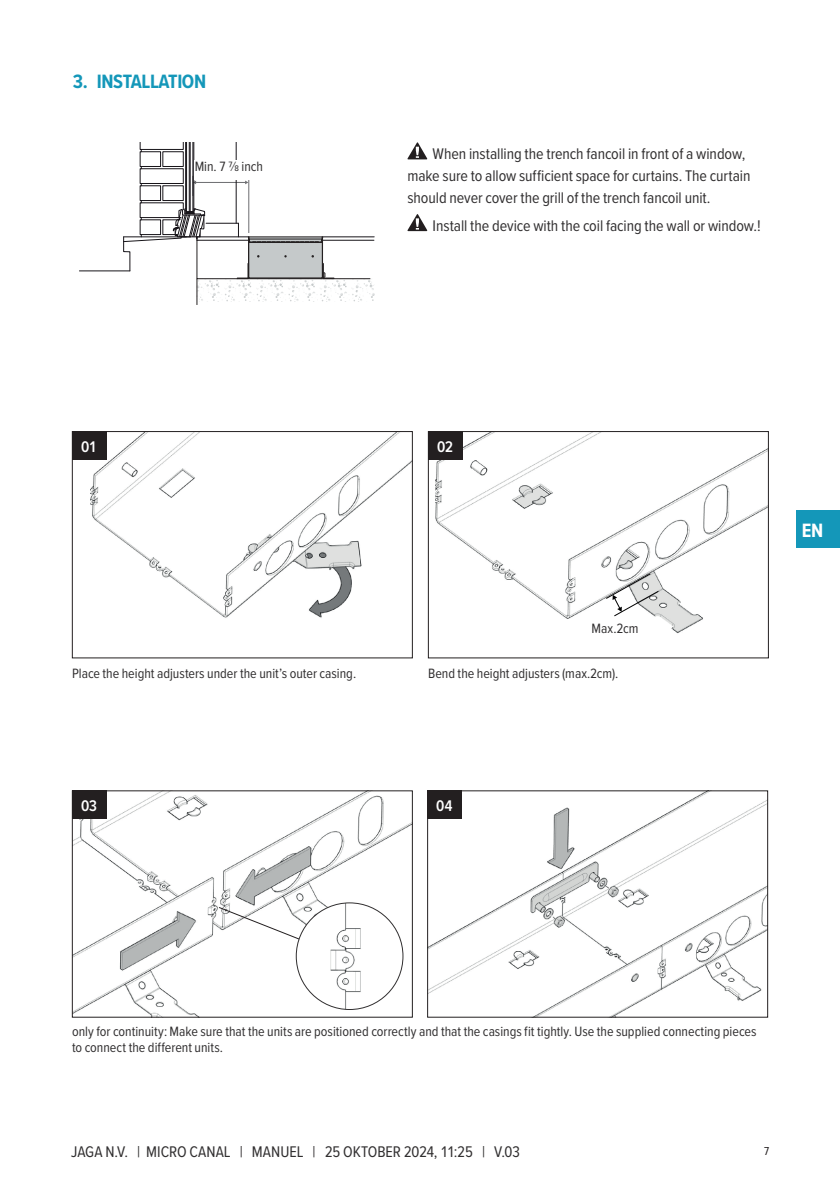
<style>
.page{position:relative;width:840px;height:1191px;background:#fff}
.page>*{position:absolute;margin:0;border:0;box-sizing:border-box;transform-origin:0 0}
.t1{font:700 20px "Proxima Nova Cond";letter-spacing:-.02em;color:#1497b9}
.t2{font:700 20px "Proxima Nova Cond";color:#fff}
.t3{font:16px/22px "Proxima Nova Cond";letter-spacing:-.005em;color:#312f30}
.t4{font:600 16px "Proxima Nova Cond";letter-spacing:-.025em;color:#fff}
.t5{font:15px "Proxima Nova";color:#6c6d70}
.t6{font:14px/16px "Proxima Nova Cond";color:#312f30}
.t7{font:12px "Proxima Nova Cond";color:#231f20}
</style>
<div class="page">
<div style="left:795px;top:510px;width:44px;height:38px;background:#1497b9"></div>
<svg style="left:407px;top:142px;width:20px;height:17px"></svg>
<svg style="left:407px;top:214px;width:20px;height:17px"></svg>
<svg style="left:370px;top:279px;width:4px;height:22px"></svg>
<hr style="left:322px;top:240px;width:52px;height:1px;background:#171419">
<hr style="left:322px;top:236px;width:52px;height:1px;background:#171419">
<hr style="left:79px;top:270px;width:51px;height:1px;background:#171419">
<hr style="left:236px;top:142px;width:1px;height:81px;background:#171419">
<div style="left:140px;top:168px;width:43px;height:16px;border:1px solid #171419"></div>
<svg style="left:140px;top:142px;width:43px;height:9px"></svg>
<div style="left:140px;top:151px;width:21px;height:16px;border:1px solid #171419"></div>
<div style="left:162px;top:151px;width:21px;height:16px;border:1px solid #171419"></div>
<hr style="left:185px;top:142px;width:1px;height:72px;background:#171419">
<hr style="left:186px;top:142px;width:1px;height:72px;background:#171419">
<hr style="left:189px;top:142px;width:1px;height:72px;background:#171419">
<hr style="left:190px;top:142px;width:1px;height:72px;background:#171419">
<hr style="left:192px;top:142px;width:1px;height:72px;background:#171419">
<hr style="left:193px;top:142px;width:1px;height:72px;background:#171419">
<svg style="left:123px;top:176px;width:247px;height:129px"></svg>
<img style="left:429px;top:792px;width:336px;height:223px">
<img style="left:74px;top:792px;width:336px;height:223px">
<img style="left:91px;top:433px;width:319px;height:185px">
<div style="left:72px;top:431px;width:340px;height:227px;border:1px solid #231f20"></div>
<img style="left:435px;top:433px;width:331px;height:201px">
<svg style="left:604px;top:572px;width:55px;height:45px"></svg>
<div style="left:428px;top:431px;width:340px;height:227px;border:1px solid #231f20"></div>
<div style="left:72px;top:431px;width:34px;height:28px;background:#231f20"></div>
<div style="left:427px;top:790px;width:34px;height:29px;background:#231f20"></div>
<div style="left:428px;top:431px;width:34px;height:28px;background:#231f20"></div>
<div style="left:72px;top:790px;width:34px;height:29px;background:#231f20"></div>
<svg style="left:218px;top:906px;width:96px;height:39px"></svg>
<img style="left:296px;top:903px;width:107px;height:106px;border-radius:53px">
<div style="left:194px;top:160px;width:96px;height:19px;background:#fff"></div>
<p class="t1" style="left:73px;top:66px;width:135px">3. INSTALLATION</p>
<p class="t6" style="left:194px;top:158px;width:70px">Min. 7 7/8 inch</p>
<p class="t5" style="left:207px;top:161px;width:28px">200</p>
<p class="t3" style="left:407px;top:142px;width:344px;text-indent:25px">When installing the trench fancoil in front of a window, make sure to allow sufficient space for curtains. The curtain should never cover the grill of the trench fancoil unit.</p>
<p class="t3" style="left:432px;top:214px;width:329px">Install the device with the coil facing the wall or window.!</p>
<p class="t4" style="left:81px;top:435px;width:18px">01</p>
<p class="t4" style="left:437px;top:435px;width:18px">02</p>
<p class="t6" style="left:591px;top:620px;width:48px">Max.2cm</p>
<p class="t6" style="left:72px;top:664px;width:285px">Place the height adjusters under the unit’s outer casing.</p>
<p class="t6" style="left:428px;top:664px;width:192px">Bend the height adjusters (max.2cm).</p>
<p class="t4" style="left:81px;top:794px;width:18px">03</p>
<p class="t4" style="left:436px;top:794px;width:18px">04</p>
<p class="t2" style="left:801px;top:515px;width:23px">EN</p>
<p class="t6" style="left:72px;top:1023px;width:685px">only for continuity: Make sure that the units are positioned correctly and that the casings fit tightly. Use the supplied connecting pieces to connect the different units.</p>
<p class="t3" style="left:71px;top:1140px;width:450px">JAGA N.V. | MICRO CANAL | MANUEL | 25 oktober 2024, 11:25 | V.03</p>
<p class="t7" style="left:763px;top:1142px;width:7px">7</p>
</div>
